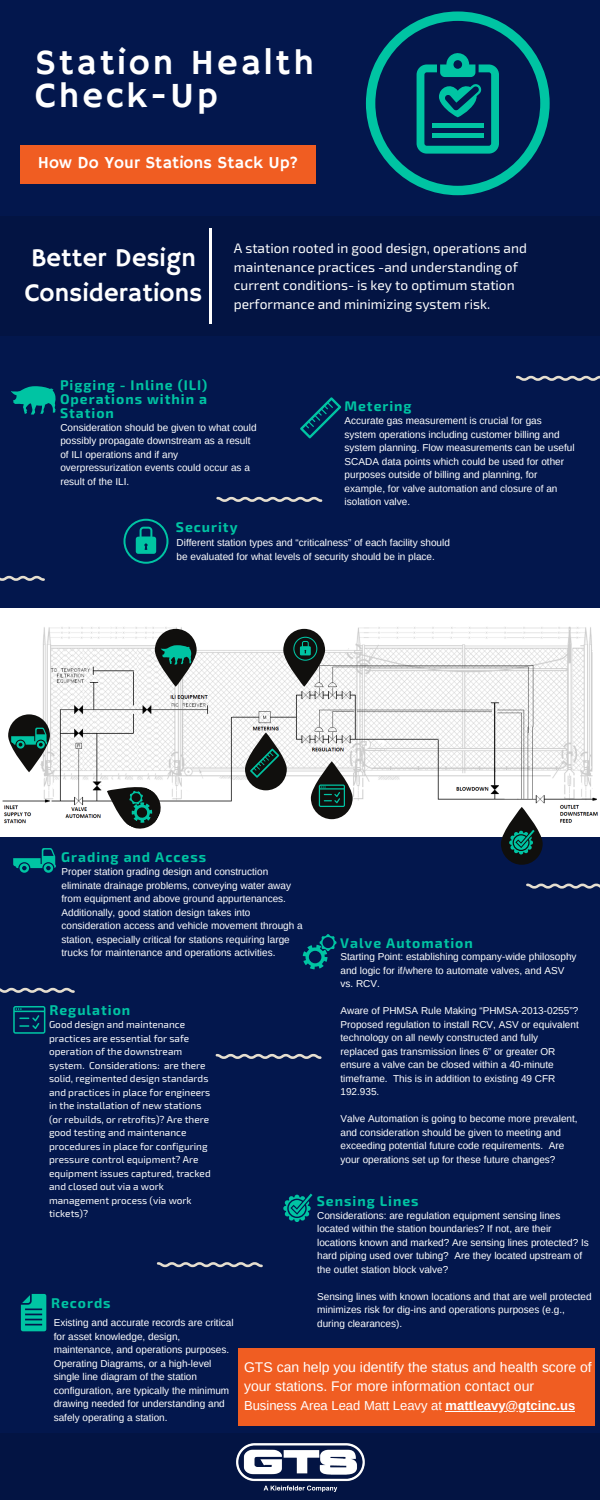
<style>
.page{position:relative;width:600px;height:1500px;background:#03174d}
.page>*{position:absolute;margin:0;border:0;box-sizing:border-box;transform-origin:0 0}
.t1{font:36px/33.8px "Hammersmith One";letter-spacing:.07em;color:#fff}
.t2{font:25.7px/35.1px "Hammersmith One";color:#fff}
.t3{font:17px "Hammersmith One";color:#fff}
.t4{font:700 14px/14.2px "Exo 2";letter-spacing:.07em;color:#00c4a3;text-align:justify}
.t5{font:14px/19.5px "Arimo";color:#fff}
.t6{font:13.7px/18.8px "Exo 2";color:#fff}
.t7{font:13px "Arimo";color:#fff}
.t8{font:10px/13.5px "Arimo";color:#fff}
.t9{font:10px/13.5px "Exo 2";color:#fff}
.s1{font-weight:700}
</style>
<div class="page">
<div style="left:0;top:216px;width:600px;height:120px;background:#031443"></div>
<svg style="left:216px;top:497px;width:106px;height:5px"></svg>
<svg style="left:216px;top:1054px;width:106px;height:5px"></svg>
<svg style="left:0;top:576px;width:45px;height:5px"></svg>
<svg style="left:0;top:988px;width:75px;height:5px"></svg>
<div style="left:0;top:1433px;width:600px;height:67px;background:#031443"></div>
<hr style="left:209px;top:228px;width:3px;height:96px;background:#fff">
<div style="left:238px;top:1348px;width:357px;height:77px;background:#f05d22"></div>
<img style="left:236px;top:1444px;width:128px;height:48px">
<div style="left:20px;top:145px;width:296px;height:38px;background:#f05d22"></div>
<svg style="left:157px;top:1262px;width:106px;height:5px"></svg>
<svg style="left:526px;top:884px;width:74px;height:5px"></svg>
<svg style="left:516px;top:376px;width:84px;height:5px"></svg>
<svg style="left:123px;top:519px;width:45px;height:45px"></svg>
<svg style="left:300px;top:397px;width:41px;height:41px"></svg>
<svg style="left:303px;top:934px;width:34px;height:35px"></svg>
<svg style="left:283px;top:1194px;width:30px;height:28px"></svg>
<svg style="left:21px;top:1294px;width:25px;height:37px"></svg>
<svg style="left:11px;top:386px;width:45px;height:29px"></svg>
<img style="left:0;top:609px;width:600px;height:227px">
<svg style="left:155px;top:629px;width:42px;height:58px;background:#5c7872"></svg>
<svg style="left:245px;top:733px;width:42px;height:57px;background:#5b6763"></svg>
<svg style="left:283px;top:629px;width:42px;height:58px;background:#5b6a66"></svg>
<svg style="left:98px;top:772px;width:70px;height:64px;background:#a5afad"></svg>
<svg style="left:501px;top:807px;width:42px;height:58px;background:#496363"></svg>
<svg style="left:13px;top:848px;width:43px;height:25px"></svg>
<svg style="left:8px;top:714px;width:42px;height:58px;background:#5c7671"></svg>
<svg style="left:13px;top:1006px;width:32px;height:28px"></svg>
<svg style="left:311px;top:762px;width:42px;height:57px;background:#5a6965"></svg>
<svg style="left:366px;top:11px;width:184px;height:184px"></svg>
<div style="left:432px;top:133px;width:51px;height:5px;background:#00c4a3"></div>
<div style="left:432px;top:123px;width:51px;height:5px;background:#00c4a3"></div>
<hr style="left:446px;top:1411px;width:129px;height:1px;background:#fff">
<p class="t1" style="left:35px;top:47px;width:280px">Station Health<br>Check-Up</p>
<p class="t3" style="left:38px;top:153px;width:262px">How Do Your Stations Stack Up?</p>
<p class="t2" style="left:25px;top:241px;width:179px">Better Design<br>Considerations</p>
<p class="t6" style="left:234px;top:238px;width:295px">A station rooted in good design, operations and maintenance practices -and understanding of current conditions- is key to optimum station</p>
<p class="t6" style="left:234px;top:294px;width:258px">performance and minimizing system risk.</p>
<p class="t4" style="left:60px;top:377px;width:149px">Pigging - Inline (ILI)<br>Operations within a Station</p>
<p class="t8" style="left:60px;top:421px;width:198px">Consideration should be given to what could possibly propagate downstream as a result of ILI operations and if any overpressurization events could occur as a result of the ILI.</p>
<p class="t4" style="left:344px;top:398px;width:69px">Metering</p>
<p class="t8" style="left:345px;top:414px;width:232px">Accurate gas measurement is crucial for gas system operations including customer billing and system planning. Flow measurements can be useful SCADA data points which could be used for other purposes outside of billing and planning, for example, for valve automation and closure of an isolation valve.</p>
<p class="t4" style="left:176px;top:520px;width:63px">Security</p>
<p class="t8" style="left:177px;top:536px;width:275px">Different station types and “criticalness” of each facility should be evaluated for what levels of security should be in place.</p>
<p class="t4" style="left:61px;top:849px;width:146px">Grading and Access</p>
<p class="t8" style="left:62px;top:865px;width:243px">Proper station grading design and construction eliminate drainage problems, conveying water away from equipment and above ground appurtenances.<br>Additionally, good station design takes into consideration access and vehicle movement through a station, especially critical for stations requiring large trucks for maintenance and operations activities.</p>
<p class="t4" style="left:340px;top:935px;width:134px">Valve Automation</p>
<p class="t8" style="left:340px;top:950px;width:238px">Starting Point: establishing company-wide philosophy and logic for if/where to automate valves, and ASV vs. RCV.</p>
<p class="t8" style="left:340px;top:1004px;width:240px">Aware of PHMSA Rule Making “PHMSA-2013-0255”?<br>Proposed regulation to install RCV, ASV or equivalent technology on all newly constructed and fully replaced gas transmission lines 6” or greater OR ensure a valve can be closed within a 40-minute timeframe. This is in addition to existing 49 CFR 192.935.</p>
<p class="t8" style="left:340px;top:1112px;width:239px">Valve Automation is going to become more prevalent, and consideration should be given to meeting and exceeding potential future code requirements. Are your operations set up for these future changes?</p>
<p class="t4" style="left:50px;top:1002px;width:82px">Regulation</p>
<p class="t9" style="left:49px;top:1017px;width:161px">Good design and maintenance practices are essential for safe operation of the downstream system. Considerations: are there solid, regimented design standards</p>
<p class="t9" style="left:49px;top:1085px;width:163px">and practices in place for engineers in the installation of new stations (or rebuilds, or retrofits)? Are there good testing and maintenance procedures in place for configuring pressure control equipment? Are equipment issues captured, tracked and closed out via a work management process (via work tickets)?</p>
<p class="t4" style="left:317px;top:1193px;width:103px">Sensing Lines</p>
<p class="t8" style="left:317px;top:1208px;width:273px">Considerations: are regulation equipment sensing lines located within the station boundaries? If not, are their locations known and marked? Are sensing lines protected? Is hard piping used over tubing? Are they located upstream of the outlet station block valve?</p>
<p class="t8" style="left:317px;top:1289px;width:276px">Sensing lines with known locations and that are well protected minimizes risk for dig-ins and operations purposes (e.g., during clearances).</p>
<p class="t4" style="left:51px;top:1295px;width:61px">Records</p>
<p class="t8" style="left:54px;top:1316px;width:182px">Existing and accurate records are critical for asset knowledge, design, maintenance, and operations purposes.<br>Operating Diagrams, or a high-level single line diagram of the station configuration, are typically the minimum drawing needed for understanding and safely operating a station.</p>
<p class="t5" style="left:244px;top:1357px;width:349px">GTS can help you identify the status and health score of your stations. For more information contact our</p>
<p class="t7" style="left:244px;top:1398px;width:333px">Business Area Lead Matt Leavy at <span class="s1">mattleavy@gtcinc.us</span></p>
</div>
